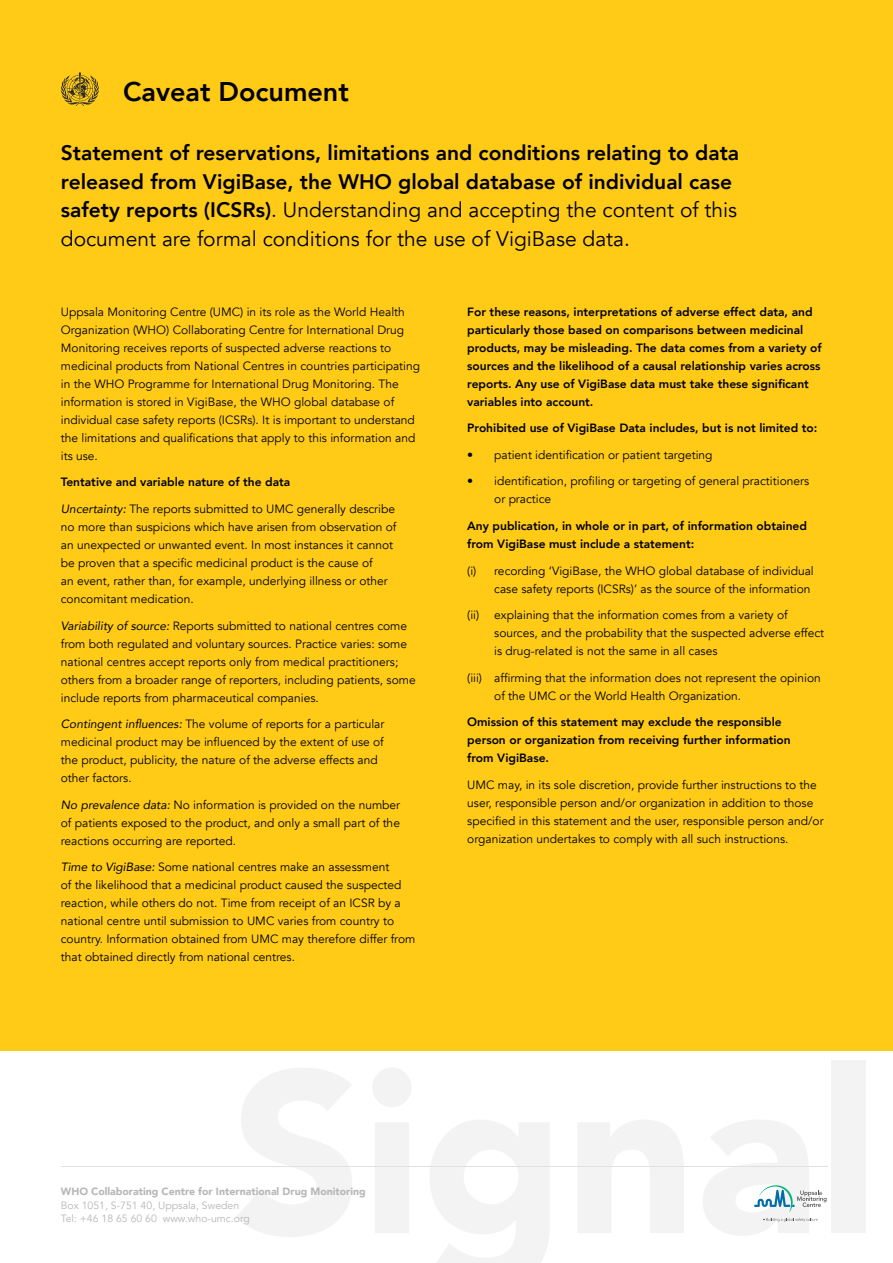
<style>
.page{position:relative;width:893px;height:1263px;background:#fff}
.page>*{position:absolute;margin:0;border:0;box-sizing:border-box;transform-origin:0 0}
.t1{font:800 27px "Avenir";color:#000}
.t2{font:800 21px/28.5px "Avenir";color:#000}
.t3{font:12px/18px "Avenir";color:#000}
.t4{font:800 12px/18px "Avenir";color:#000}
.t5{font:10.5px/13.5px "Avenir";color:#b7b7b8}
.t6{font:900 10.5px "Avenir";color:#b7b7b8}
.s1{font-weight:400}
.s2{font-style:italic}
</style>
<div class="page">
<div style="left:0;top:0;width:893px;height:1050px;background:#ffcb16"></div>
<svg style="left:754px;top:1185px;width:72px;height:27px"></svg>
<svg style="left:763px;top:1218px;width:55px;height:4px"></svg>
<hr style="left:61px;top:1166px;width:767px;height:1px;background:#e0e0df">
<svg style="left:60px;top:72px;width:39px;height:34px"></svg>
<h1 class="t1" style="left:123px;top:71px;width:227px">Caveat Document</h1>
<p class="t2" style="left:61px;top:139px;width:680px">Statement of reservations, limitations and conditions relating to data released from VigiBase, the WHO global database of individual case safety reports (ICSRs)<span class="s1">. Understanding and accepting the content of this document are formal conditions for the use of VigiBase data.</span></p>
<p class="t3" style="left:61px;top:303px;width:361px">Uppsala Monitoring Centre (UMC) in its role as the World Health Organization (WHO) Collaborating Centre for International Drug Monitoring receives reports of suspected adverse reactions to medicinal products from National Centres in countries participating in the WHO Programme for International Drug Monitoring. The information is stored in VigiBase, the WHO global database of individual case safety reports (ICSRs). It is important to understand the limitations and qualifications that apply to this information and its use.</p>
<p class="t4" style="left:61px;top:473px;width:231px">Tentative and variable nature of the data</p>
<p class="t3" style="left:61px;top:500px;width:337px"><span class="s2">Uncertainty:</span> The reports submitted to UMC generally describe no more than suspicions which have arisen from observation of an unexpected or unwanted event. In most instances it cannot be proven that a specific medicinal product is the cause of<br>an event, rather than, for example, underlying illness or other concomitant medication.</p>
<p class="t3" style="left:61px;top:617px;width:356px"><span class="s2">Variability of source:</span> Reports submitted to national centres come from both regulated and voluntary sources. Practice varies: some national centres accept reports only from medical practitioners; others from a broader range of reporters, including patients, some include reports from pharmaceutical companies.</p>
<p class="t3" style="left:61px;top:715px;width:325px"><span class="s2">Contingent influences:</span> The volume of reports for a particular medicinal product may be influenced by the extent of use of the product, publicity, the nature of the adverse effects and other factors.</p>
<p class="t3" style="left:61px;top:796px;width:341px;text-align:justify"><span class="s2">No prevalence data:</span> No information is provided on the number of patients exposed to the product, and only a small part of the reactions occurring are reported.</p>
<p class="t3" style="left:61px;top:858px;width:356px"><span class="s2">Time to VigiBase:</span> Some national centres make an assessment<br>of the likelihood that a medicinal product caused the suspected reaction, while others do not. Time from receipt of an ICSR by a national centre until submission to UMC varies from country to country. Information obtained from UMC may therefore differ from that obtained directly from national centres.</p>
<p class="t4" style="left:467px;top:303px;width:356px">For these reasons, interpretations of adverse effect data, and particularly those based on comparisons between medicinal products, may be misleading. The data comes from a variety of sources and the likelihood of a causal relationship varies across reports. Any use of VigiBase data must take these significant variables into account.</p>
<p class="t4" style="left:467px;top:419px;width:352px">Prohibited use of VigiBase Data includes, but is not limited to:</p>
<p class="t3" style="left:467px;top:446px;width:247px">• patient identification or patient targeting</p>
<p class="t3" style="left:494px;top:473px;width:316px;text-indent:-27px">• identification, profiling or targeting of general practitioners or practice</p>
<p class="t4" style="left:467px;top:517px;width:341px">Any publication, in whole or in part, of information obtained from VigiBase must include a statement:</p>
<p class="t3" style="left:467px;top:562px;width:348px;text-align:right">(i) recording ‘VigiBase, the WHO global database of individual case safety reports (ICSRs)’ as the source of the information</p>
<p class="t3" style="left:494px;top:606px;width:331px;text-indent:-27px">(ii) explaining that the information comes from a variety of sources, and the probability that the suspected adverse effect is drug-related is not the same in all cases</p>
<p class="t3" style="left:494px;top:669px;width:328px;text-indent:-27px">(iii) affirming that the information does not represent the opinion of the UMC or the World Health Organization.</p>
<p class="t4" style="left:467px;top:713px;width:325px">Omission of this statement may exclude the responsible person or organization from receiving further information from VigiBase.</p>
<p class="t3" style="left:467px;top:776px;width:358px">UMC may, in its sole discretion, provide further instructions to the user, responsible person and/or organization in addition to those specified in this statement and the user, responsible person and/or organization undertakes to comply with all such instructions.</p>
<p class="t6" style="left:61px;top:1183px;width:306px">WHO Collaborating Centre for International Drug Monitoring</p>
<p class="t5" style="left:61px;top:1198px;width:190px">Box 1051, S-751 40, Uppsala, Sweden<br>Tel: +46 18 65 60 60 www.who-umc.org</p>
</div>
